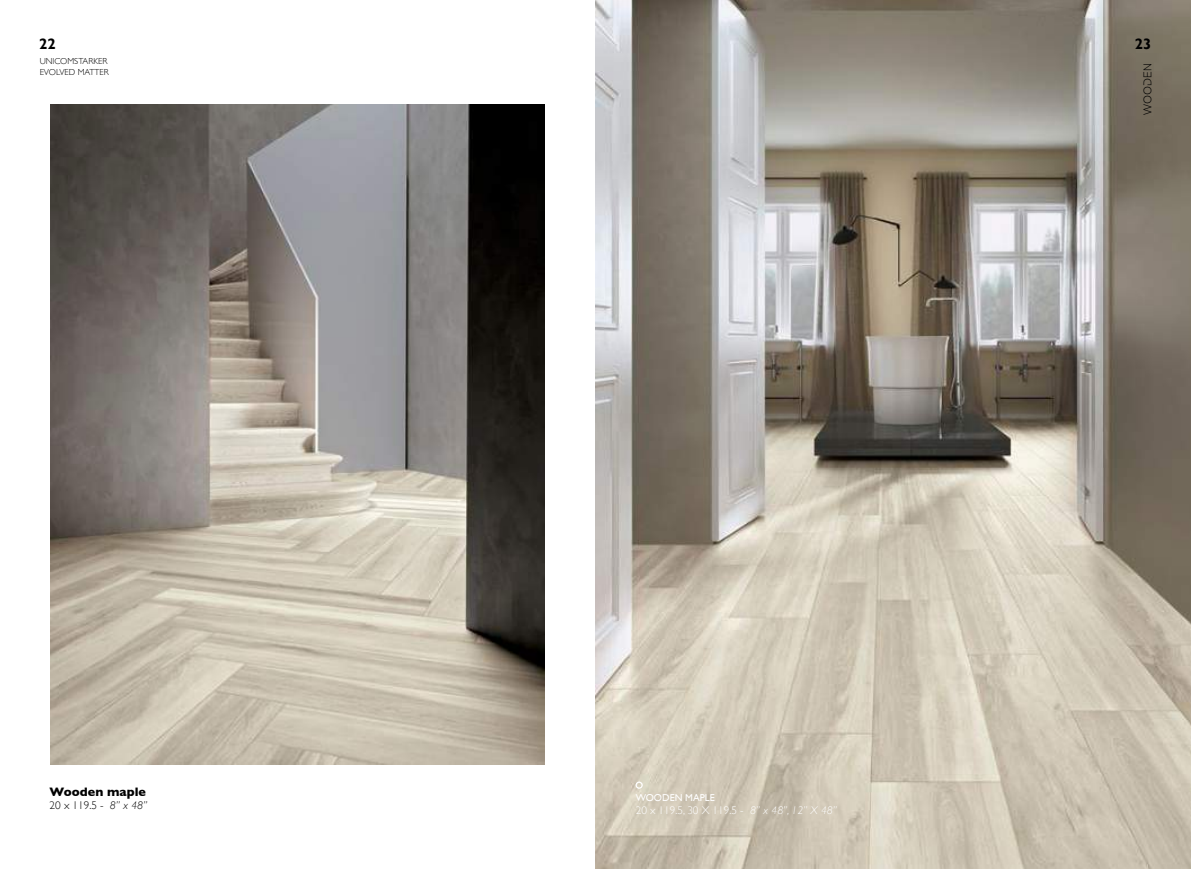
<style>
.page{position:relative;width:1191px;height:869px;background:#fff}
.page>*{position:absolute;margin:0;border:0;box-sizing:border-box;transform-origin:0 0}
.t1{font:700 15px "Gill Sans";color:#000}
.t2{font:700 12.5px "Gill Sans";color:#000}
.t3{font:300 11.25px "Gill Sans";color:#fff}
.t4{font:300 11.25px "Gill Sans";color:#000}
.t5{font:300 11.25px "MADE Evolve Sans";color:#000}
.t6{font:10px "Gill Sans";color:#fff}
.t7{font:300 8.75px/10.5px "Gill Sans";color:#000}
.s1{font-style:italic}
.s2{font-family:"MADE Evolve Sans EVO"}
</style>
<div class="page">
<img style="left:595px;top:0;width:596px;height:868px">
<img style="left:51px;top:104px;width:493px;height:660px">
<div style="left:635px;top:781px;width:8px;height:7px;border:1px solid #fff;border-radius:50%"></div>
<h1 class="t1" style="left:39px;top:35px;width:18px">22</h1>
<p class="t7" style="left:40px;top:56px;width:71px">UNICOMSTARKER<br>EVOLVED MATTER</p>
<p class="t2" style="left:50px;top:781px;width:98px">Wooden maple</p>
<p class="t4" style="left:50px;top:796px;width:99px">20 x 119.5 - <span class="s1">8” x 48”</span></p>
<p class="t6" style="left:635px;top:791px;width:81px">WOODEN MAPLE</p>
<p class="t3" style="left:635px;top:801px;width:203px">20 x 119.5, 30 X 119.5 - <span class="s1">8” x 48”, 12” X 48”</span></p>
<h1 class="t1" style="left:1135px;top:35px;width:18px">23</h1>
<p class="t5" style="left:1140px;top:115px;width:53px;rotate:-90deg">WOO<span class="s2">D</span>EN</p>
</div>
